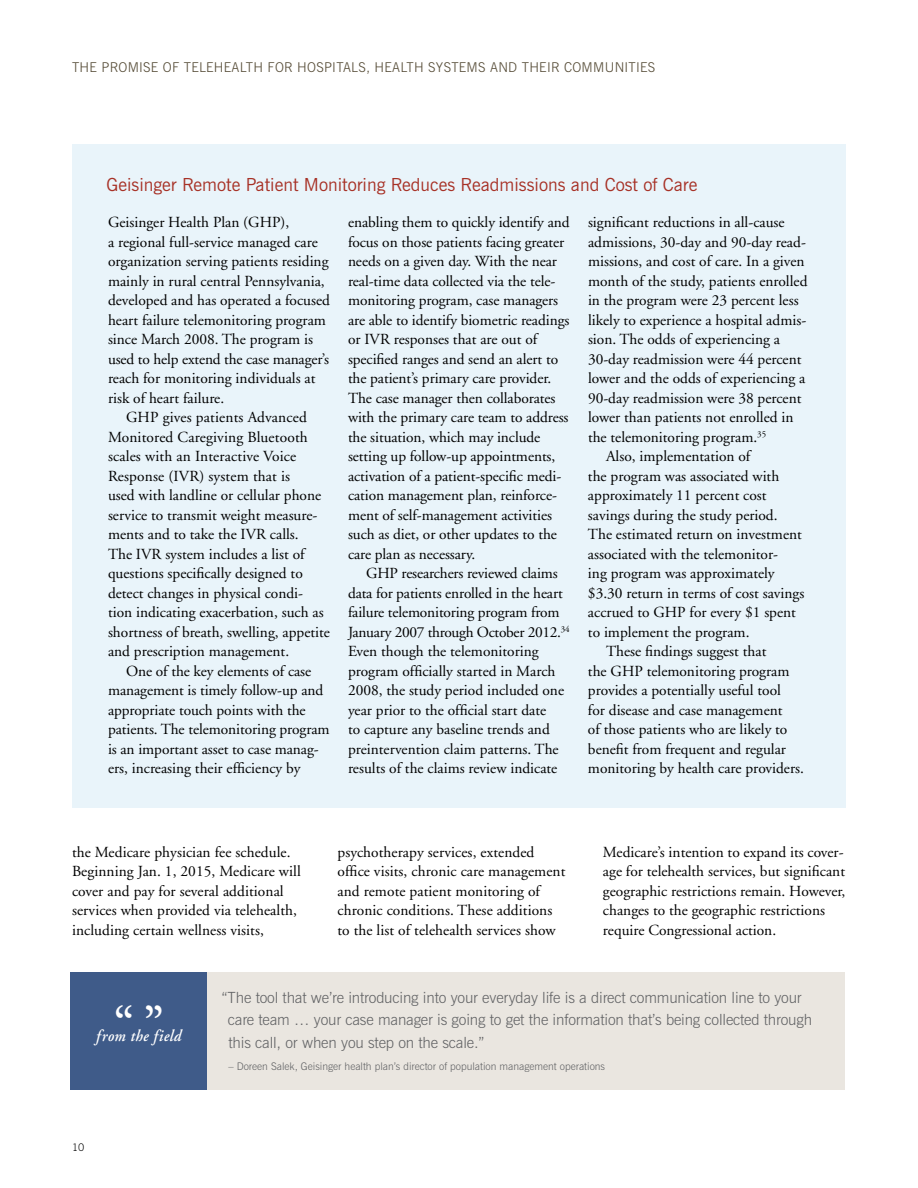
<style>
.page{position:relative;width:918px;height:1188px;background:#fff}
.page>*{position:absolute;margin:0;border:0;box-sizing:border-box;transform-origin:0 0}
.t1{font:600 51px "Adobe Garamond";color:#fff;scale:.9 1}
.t2{font:18px "News Gothic BT";color:#a73126}
.t3{font:italic 600 16.5px "Adobe Garamond";letter-spacing:.03em;color:#fff;scale:.9 1}
.t4{font:15.3px/19.5px "Adobe Garamond";color:#000}
.t5{font:300 15.3px/22.5px "News Gothic BT";letter-spacing:-.01em;color:#636466}
.t6{font:300 13.5px "News Gothic BT";letter-spacing:.02em;color:#564c37}
.t7{font:300 10.5px "News Gothic BT";color:#636466}
.t8{font:300 10.5px "News Gothic BT";color:#000}
</style>
<div class="page">
<div style="left:72px;top:144px;width:774px;height:664px;background:#e9f4fa"></div>
<div style="left:207px;top:972px;width:638px;height:118px;background:#eae6e0"></div>
<div style="left:71px;top:972px;width:136px;height:118px;background:#3f5b89"></div>
<p class="t6" style="left:72px;top:59px;width:585px">THE PROMISE OF TELEHEALTH FOR HOSPITALS, HEALTH SYSTEMS AND THEIR COMMUNITIES</p>
<p class="t2" style="left:107px;top:173px;width:592px">Geisinger Remote Patient Monitoring Reduces Readmissions and Cost of Care</p>
<p class="t4" style="left:108px;top:213px;width:183px">Geisinger Health Plan (GHP),</p>
<p class="t4" style="left:108px;top:233px;width:211px">a regional full-service managed care</p>
<p class="t4" style="left:108px;top:252px;width:222px">organization serving patients residing</p>
<p class="t4" style="left:108px;top:272px;width:218px">mainly in rural central Pennsylvania,</p>
<p class="t4" style="left:108px;top:291px;width:224px">developed and has operated a focused</p>
<p class="t4" style="left:108px;top:311px;width:220px">heart failure telemonitoring program</p>
<p class="t4" style="left:108px;top:330px;width:207px">since March 2008. The program is</p>
<p class="t4" style="left:108px;top:350px;width:223px">used to help extend the case manager’s</p>
<p class="t4" style="left:108px;top:369px;width:209px">reach for monitoring individuals at</p>
<p class="t4" style="left:108px;top:388px;width:118px">risk of heart failure.</p>
<p class="t4" style="left:126px;top:408px;width:182px">GHP gives patients Advanced</p>
<p class="t4" style="left:108px;top:427px;width:201px">Monitored Caregiving Bluetooth</p>
<p class="t4" style="left:108px;top:447px;width:190px">scales with an Interactive Voice</p>
<p class="t4" style="left:108px;top:466px;width:184px">Response (IVR) system that is</p>
<p class="t4" style="left:108px;top:486px;width:215px">used with landline or cellular phone</p>
<p class="t4" style="left:108px;top:505px;width:211px">service to transmit weight measure-</p>
<p class="t4" style="left:108px;top:525px;width:192px">ments and to take the IVR calls.</p>
<p class="t4" style="left:108px;top:544px;width:198px">The IVR system includes a list of</p>
<p class="t4" style="left:108px;top:564px;width:196px">questions specifically designed to</p>
<p class="t4" style="left:108px;top:583px;width:197px">detect changes in physical condi-</p>
<p class="t4" style="left:108px;top:603px;width:217px">tion indicating exacerbation, such as</p>
<p class="t4" style="left:108px;top:622px;width:223px">shortness of breath, swelling, appetite</p>
<p class="t4" style="left:108px;top:642px;width:183px">and prescription management.</p>
<p class="t4" style="left:126px;top:661px;width:187px">One of the key elements of case</p>
<p class="t4" style="left:108px;top:681px;width:217px">management is timely follow-up and</p>
<p class="t4" style="left:108px;top:700px;width:199px">appropriate touch points with the</p>
<p class="t4" style="left:108px;top:720px;width:223px">patients. The telemonitoring program</p>
<p class="t4" style="left:108px;top:739px;width:212px">is an important asset to case manag-</p>
<p class="t4" style="left:108px;top:759px;width:194px">ers, increasing their efficiency by</p>
<p class="t4" style="left:348px;top:213px;width:223px">enabling them to quickly identify and focus on those patients facing greater needs on a given day. With the near real-time data collected via the tele&shy;monitoring program, case managers are able to identify biometric readings or IVR responses that are out of specified ranges and send an alert to the patient’s primary care provider.<br>The case manager then collaborates with the primary care team to address the situation, which may include setting up follow-up appointments, activation of a patient-specific medi&shy;cation management plan, reinforce&shy;ment of self-management activities such as diet, or other updates to the care plan as necessary.</p>
<p class="t4" style="left:348px;top:564px;width:223px;text-indent:18px">GHP researchers reviewed claims data for patients enrolled in the heart failure telemonitoring program from January 2007 through October 2012.<sup>34<br></sup>Even though the telemonitoring program officially started in March 2008, the study period included one year prior to the official start date<br>to capture any baseline trends and preintervention claim patterns. The results of the claims review indicate</p>
<p class="t4" style="left:588px;top:213px;width:198px">significant reductions in all-cause</p>
<p class="t4" style="left:588px;top:233px;width:219px">admissions, 30-day and 90-day read-</p>
<p class="t4" style="left:588px;top:252px;width:218px">missions, and cost of care. In a given</p>
<p class="t4" style="left:588px;top:271px;width:221px">month of the study, patients enrolled</p>
<p class="t4" style="left:588px;top:291px;width:212px">in the program were 23 percent less</p>
<p class="t4" style="left:588px;top:310px;width:220px">likely to experience a hospital admis-</p>
<p class="t4" style="left:588px;top:330px;width:194px">sion. The odds of experiencing a</p>
<p class="t4" style="left:588px;top:349px;width:215px">30-day readmission were 44 percent</p>
<p class="t4" style="left:588px;top:369px;width:219px">lower and the odds of experiencing a</p>
<p class="t4" style="left:588px;top:388px;width:215px">90-day readmission were 38 percent</p>
<p class="t4" style="left:588px;top:408px;width:207px">lower than patients not enrolled in</p>
<p class="t4" style="left:588px;top:427px;width:180px">the telemonitoring program.<sup>35</sup></p>
<p class="t4" style="left:606px;top:447px;width:146px">Also, implementation of</p>
<p class="t4" style="left:588px;top:467px;width:193px">the program was associated with</p>
<p class="t4" style="left:588px;top:486px;width:180px">approximately 11 percent cost</p>
<p class="t4" style="left:588px;top:506px;width:191px">savings during the study period.</p>
<p class="t4" style="left:588px;top:525px;width:215px">The estimated return on investment</p>
<p class="t4" style="left:588px;top:545px;width:192px">associated with the telemonitor-</p>
<p class="t4" style="left:588px;top:564px;width:188px">ing program was approximately</p>
<p class="t4" style="left:588px;top:584px;width:218px">$3.30 return in terms of cost savings</p>
<p class="t4" style="left:588px;top:603px;width:209px">accrued to GHP for every $1 spent</p>
<p class="t4" style="left:588px;top:622px;width:163px">to implement the program.</p>
<p class="t4" style="left:606px;top:642px;width:162px">These findings suggest that</p>
<p class="t4" style="left:588px;top:661px;width:203px">the GHP telemonitoring program</p>
<p class="t4" style="left:588px;top:681px;width:194px">provides a potentially useful tool</p>
<p class="t4" style="left:588px;top:700px;width:196px">for disease and case management</p>
<p class="t4" style="left:588px;top:720px;width:201px">of those patients who are likely to</p>
<p class="t4" style="left:588px;top:739px;width:199px">benefit from frequent and regular</p>
<p class="t4" style="left:588px;top:759px;width:217px">monitoring by health care providers.</p>
<p class="t4" style="left:72px;top:842px;width:230px">the Medicare physician fee schedule.<br>Beginning Jan. 1, 2015, Medicare will cover and pay for several additional services when provided via telehealth, including certain wellness visits,</p>
<p class="t4" style="left:337px;top:842px;width:230px">psychotherapy services, extended office visits, chronic care management and remote patient monitoring of chronic conditions. These additions to the list of telehealth services show</p>
<p class="t4" style="left:603px;top:842px;width:244px">Medicare’s intention to expand its cover&shy;age for telehealth services, but significant geographic restrictions remain. However, changes to the geographic restrictions require Congressional action.</p>
<h1 class="t1" style="left:114px;top:996px;width:57px">“ ”</h1>
<p class="t3" style="left:96px;top:1026px;width:96px">from the field</p>
<p class="t8" style="left:72px;top:1141px;width:14px">10</p>
<p class="t5" style="left:228px;top:986px;width:586px;text-indent:-6px">“The tool that we’re introducing into your everyday life is a direct communication line to your care team … your case manager is going to get the information that’s being collected through this call, or when you step on the scale.”</p>
<p class="t7" style="left:228px;top:1060px;width:378px">– Doreen Salek, Geisinger health plan’s director of population management operations</p>
</div>
